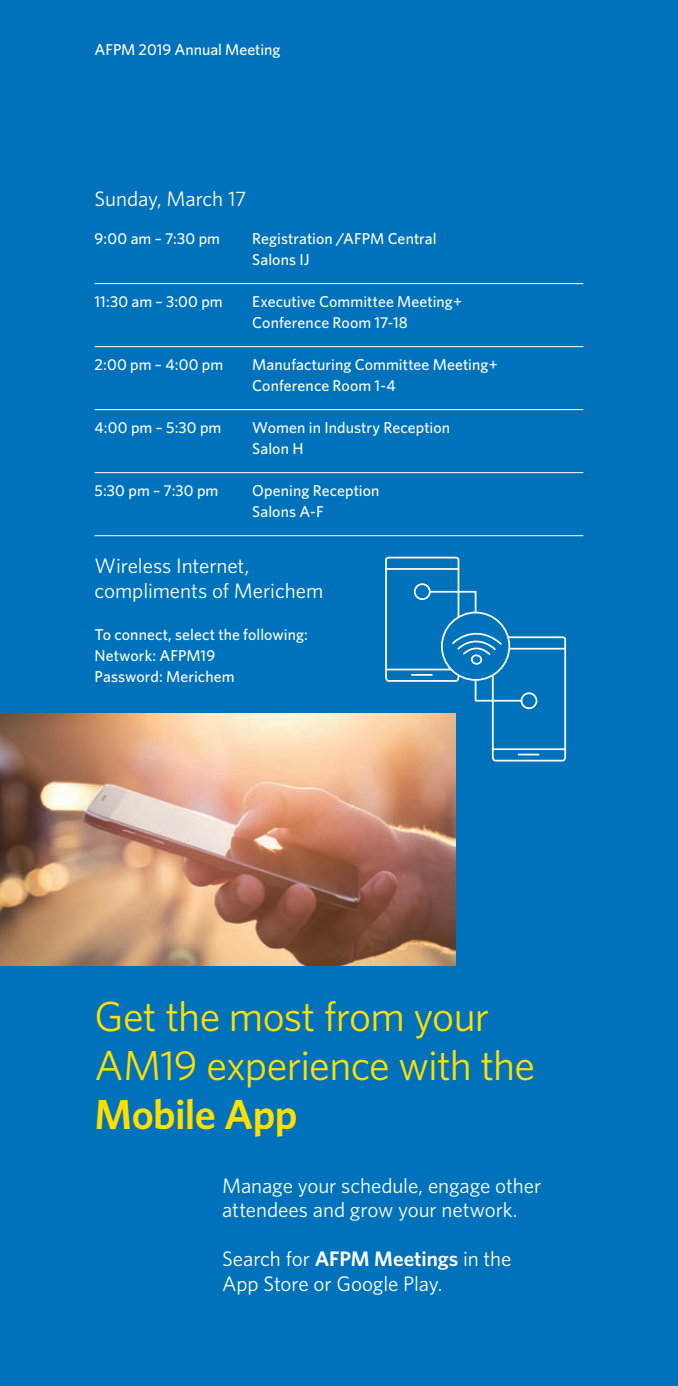
<style>
.page{position:relative;width:678px;height:1386px;background:#fff}
.page>*{position:absolute;margin:0;border:0;box-sizing:border-box;transform-origin:0 0}
.Page_heads{font:42px/49px "Whitney";letter-spacing:-.02em;color:#ffdf01}
.Page_subheads{font:21px/24.5px "Whitney";letter-spacing:-.005em;color:#fff}
.body_with_rule_above{font:500 15.75px/21px "Whitney";letter-spacing:.005em;color:#fff}
.Body_bullets{font:500 15.75px "Whitney";letter-spacing:.005em;color:#fff}
.Body{font:500 15.75px "Whitney";letter-spacing:.005em;color:#fff}
.s1{font-weight:600}
</style>
<div class="page">
<div style="left:0;top:0;width:677px;height:1386px;background:#0072bc"></div>
<hr style="left:94px;top:283px;width:489px;height:1px;background:#fff">
<hr style="left:94px;top:346px;width:489px;height:1px;background:#fff">
<hr style="left:94px;top:409px;width:489px;height:1px;background:#fff">
<hr style="left:94px;top:472px;width:489px;height:1px;background:#fff">
<hr style="left:94px;top:535px;width:489px;height:1px;background:#fff">
<svg style="left:384px;top:556px;width:182px;height:206px"></svg>
<div style="left:414px;top:584px;width:15px;height:15px;background:#0072bc;border-radius:50%"></div>
<div style="left:413px;top:583px;width:17px;height:17px;border:2px solid #fff;border-radius:50%"></div>
<div style="left:521px;top:693px;width:15px;height:15px;background:#0072bc;border-radius:50%"></div>
<div style="left:520px;top:692px;width:17px;height:17px;border:2px solid #fff;border-radius:50%"></div>
<img style="left:0;top:714px;width:455px;height:251px">
<p class="body_with_rule_above" style="left:94px;top:38px;width:187px">AFPM 2019 Annual Meeting</p>
<p class="Page_subheads" style="left:94px;top:186px;width:153px">Sunday, March 17</p>
<p class="Body" style="left:94px;top:228px;width:127px">9:00 am – 7:30 pm</p>
<p class="Body" style="left:252px;top:228px;width:186px">Registration /AFPM Central</p>
<p class="Body" style="left:252px;top:249px;width:59px">Salons IJ</p>
<p class="body_with_rule_above" style="left:94px;top:290px;width:130px">11:30 am – 3:00 pm</p>
<p class="body_with_rule_above" style="left:252px;top:290px;width:211px">Executive Committee Meeting+<br>Conference Room 17-18</p>
<p class="body_with_rule_above" style="left:94px;top:353px;width:130px">2:00 pm – 4:00 pm</p>
<p class="body_with_rule_above" style="left:252px;top:353px;width:247px">Manufacturing Committee Meeting+<br>Conference Room 1-4</p>
<p class="body_with_rule_above" style="left:94px;top:416px;width:128px">4:00 pm – 5:30 pm</p>
<p class="body_with_rule_above" style="left:252px;top:416px;width:199px">Women in Industry Reception<br>Salon H</p>
<p class="body_with_rule_above" style="left:94px;top:479px;width:125px">5:30 pm – 7:30 pm</p>
<p class="body_with_rule_above" style="left:252px;top:479px;width:129px">Opening Reception<br>Salons A-F</p>
<p class="Page_subheads" style="left:94px;top:553px;width:230px">Wireless Internet, compliments of Merichem</p>
<p class="Body_bullets" style="left:94px;top:624px;width:215px">To connect, select the following:</p>
<p class="Body_bullets" style="left:94px;top:645px;width:122px">Network: AFPM19</p>
<p class="Body_bullets" style="left:94px;top:666px;width:141px">Password: Merichem</p>
<p class="Page_heads" style="left:94px;top:991px;width:442px">Get the most from your<br>AM19 experience with the<br><span class="s1">Mobile App</span></p>
<p class="Page_subheads" style="left:222px;top:1173px;width:320px">Manage your schedule, engage other attendees and grow your network.</p>
<p class="Page_subheads" style="left:222px;top:1246px;width:291px">Search for <span class="s1">AFPM Meetings</span> in the<br>App Store or Google Play.</p>
</div>
